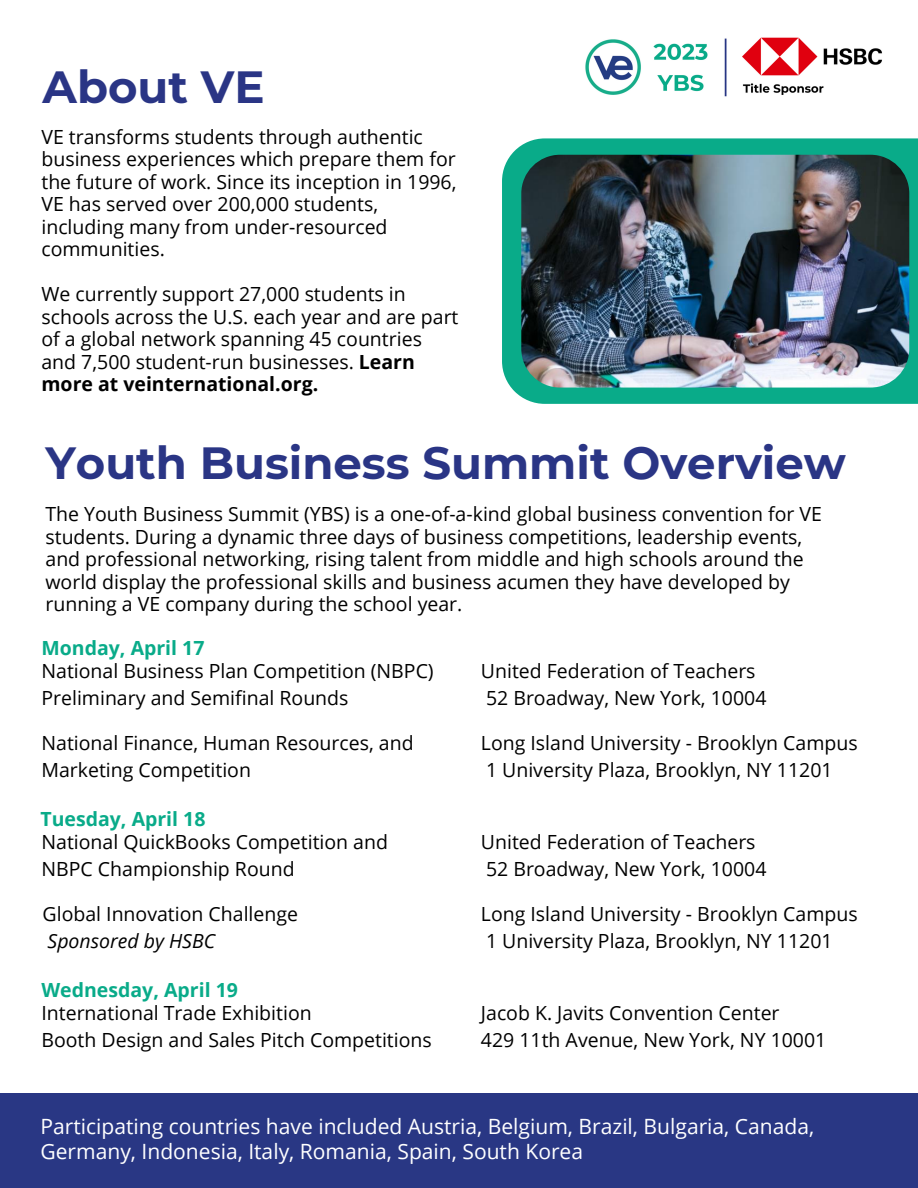
<style>
.page{position:relative;width:918px;height:1188px;background:#fff}
.page>*{position:absolute;margin:0;border:0;box-sizing:border-box;transform-origin:0 0}
.t1{font:700 45px "Montserrat";color:#2a3585}
.t2{font:21px/24.8px "Open Sans";color:#fff}
.t3{font:19.5px/22.5px "Open Sans";color:#000}
.t4{font:700 19.5px "Open Sans";color:#09ab89}
.t5{font:italic 19.5px "Open Sans";color:#000}
.s1{font-weight:700}
</style>
<div class="page">
<div style="left:0;top:1093px;width:918px;height:95px;background:#293784"></div>
<svg style="left:502px;top:138px;width:416px;height:266px;background:#14ae8e"></svg>
<img style="left:521px;top:155px;width:388px;height:233px;border-radius:39px">
<img style="left:585px;top:37px;width:297px;height:60px">
<h1 class="t1" style="left:43px;top:59px;width:223px">About VE</h1>
<p class="t3" style="left:41px;top:125px;width:417px">VE transforms students through authentic business experiences which prepare them for the future of work. Since its inception in 1996, VE has served over 200,000 students, including many from under-resourced communities.</p>
<p class="t3" style="left:41px;top:282px;width:419px">We currently support 27,000 students in schools across the U.S. each year and are part of a global network spanning 45 countries and 7,500 student-run businesses. <span class="s1">Learn more at veinternational.org.</span></p>
<h1 class="t1" style="left:45px;top:436px;width:802px">Youth Business Summit Overview</h1>
<p class="t3" style="left:45px;top:502px;width:778px">The Youth Business Summit (YBS) is a one-of-a-kind global business convention for VE students. During a dynamic three days of business competitions, leadership events, and professional networking, rising talent from middle and high schools around the world display the professional skills and business acumen they have developed by running a VE company during the school year.</p>
<p class="t4" style="left:41px;top:634px;width:165px">Monday, April 17</p>
<p class="t3" style="left:481px;top:657px;width:287px;line-height:27px">United Federation of Teachers<br>52 Broadway, New York, 10004</p>
<p class="t3" style="left:41px;top:657px;width:394px;line-height:27px">National Business Plan Competition (NBPC)<br>Preliminary and Semifinal Rounds</p>
<p class="t3" style="left:41px;top:729px;width:374px;line-height:27px">National Finance, Human Resources, and<br>Marketing Competition</p>
<p class="t3" style="left:481px;top:729px;width:378px;line-height:27px">Long Island University - Brooklyn Campus<br>1 University Plaza, Brooklyn, NY 11201</p>
<p class="t4" style="left:40px;top:805px;width:167px">Tuesday, April 18</p>
<p class="t3" style="left:41px;top:828px;width:348px;line-height:27px">National QuickBooks Competition and<br>NBPC Championship Round</p>
<p class="t3" style="left:43px;top:903px;width:257px">Global Innovation Challenge</p>
<p class="t5" style="left:48px;top:928px;width:169px">Sponsored by HSBC</p>
<p class="t4" style="left:41px;top:976px;width:198px">Wednesday, April 19</p>
<p class="t3" style="left:41px;top:999px;width:392px;line-height:27px">International Trade Exhibition<br>Booth Design and Sales Pitch Competitions</p>
<p class="t3" style="left:481px;top:828px;width:287px;line-height:27px">United Federation of Teachers<br>52 Broadway, New York, 10004</p>
<p class="t3" style="left:481px;top:900px;width:378px;line-height:27px">Long Island University - Brooklyn Campus<br>1 University Plaza, Brooklyn, NY 11201</p>
<p class="t3" style="left:481px;top:999px;width:347px;line-height:27px">Jacob K. Javits Convention Center<br>429 11th Avenue, New York, NY 10001</p>
<p class="t2" style="left:40px;top:1113px;width:775px">Participating countries have included Austria, Belgium, Brazil, Bulgaria, Canada,<br>Germany, Indonesia, Italy, Romania, Spain, South Korea</p>
</div>
